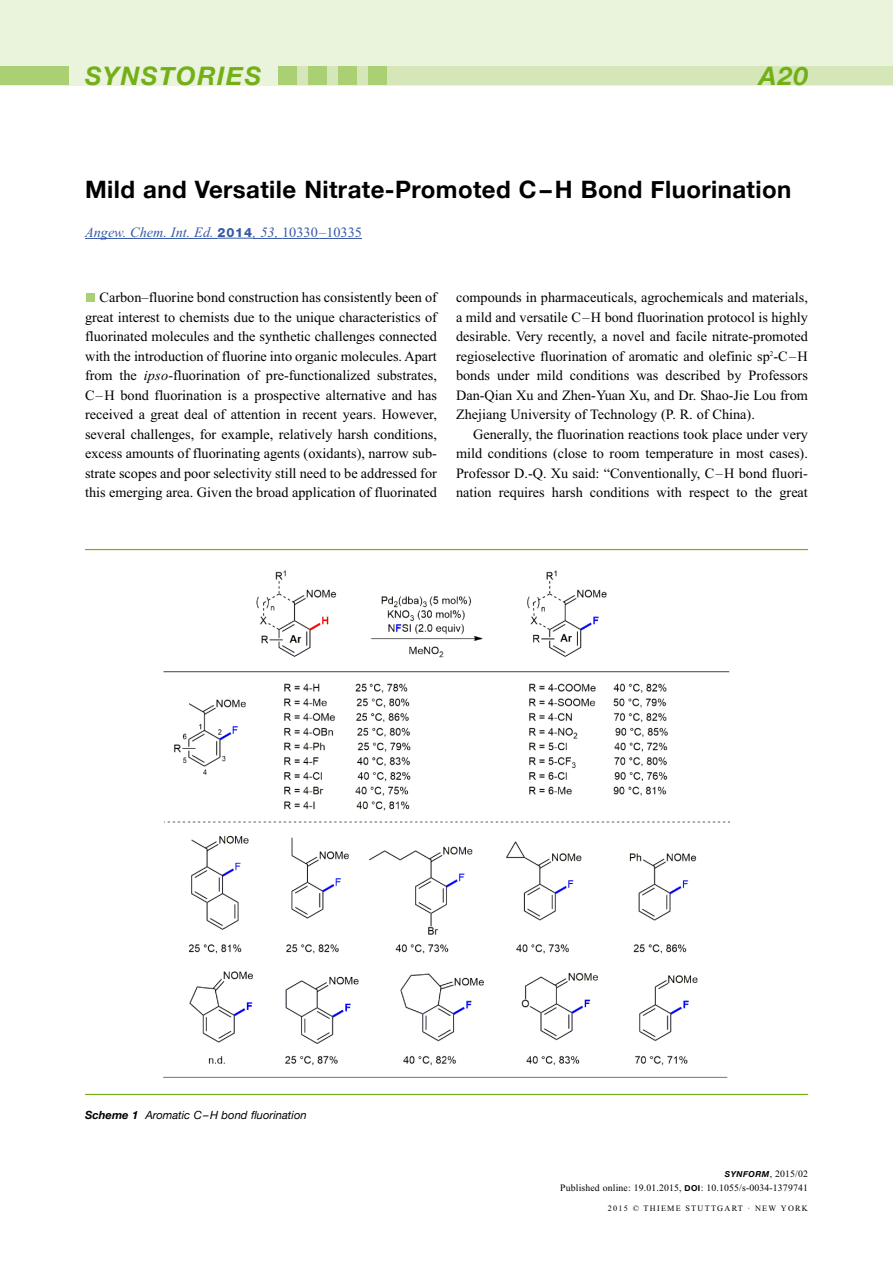
<style>
.page{position:relative;width:893px;height:1263px;background:#fff}
.page>*{position:absolute;margin:0;border:0;box-sizing:border-box;transform-origin:0 0}
.t1{font:italic 700 25.5px "Helvetica Neue";letter-spacing:.055em;color:#73b017}
.t2{font:700 24px "Helvetica Neue";letter-spacing:.015em;color:#000}
.t3{font:14.25px/19.5px "Times";color:#000;text-align:justify}
.t4{font:italic 14.25px "Times";color:#3859a6}
.t5{font:italic 11.25px "Helvetica Neue";color:#000}
.t6{font:9.75px/13.5px "Times";letter-spacing:.015em;color:#000;text-align:right}
.t7{font:8.25px "Times";letter-spacing:.15em;color:#000}
.s1{font-family:"Helvetica Neue";font-weight:800;font-style:normal;font-size:12.75px}
.s2{font-style:normal}
.s3{font-style:italic}
.s4{font-weight:700}
.s5{font-family:"Helvetica Neue";font-weight:700;font-style:italic;font-size:8.25px}
.s6{font-family:"Helvetica Neue";font-weight:700;font-size:8.25px}
</style>
<div class="page">
<div style="left:87px;top:293px;width:8px;height:9px;background:#abd074"></div>
<div style="left:0;top:0;width:893px;height:85px;background:#eaf3dc"></div>
<div style="left:0;top:66px;width:68px;height:19px;background:#abd074"></div>
<div style="left:279px;top:66px;width:614px;height:19px;background:#d5e7b9"></div>
<div style="left:279px;top:66px;width:18px;height:19px;background:#abd074"></div>
<div style="left:308px;top:66px;width:19px;height:19px;background:#abd074"></div>
<div style="left:338px;top:66px;width:19px;height:19px;background:#abd074"></div>
<div style="left:368px;top:66px;width:19px;height:19px;background:#abd074"></div>
<hr style="left:85px;top:238px;width:133px;height:1px;background:#3859a6">
<hr style="left:218px;top:238px;width:35px;height:1px;background:#3859a6">
<svg style="left:253px;top:238px;width:66px;height:1px"></svg>
<hr style="left:319px;top:238px;width:43px;height:1px;background:#3859a6">
<hr style="left:85px;top:1094px;width:723px;height:1px;background:#73b017">
<img style="left:164px;top:570px;width:566px;height:508px">
<hr style="left:85px;top:549px;width:723px;height:1px;background:#73b017">
<h1 class="t1" style="left:85px;top:60px;width:178px">SYNSTORIES</h1>
<h1 class="t1" style="left:759px;top:60px;width:50px">A20</h1>
<h2 class="t2" style="left:85px;top:174px;width:708px">Mild and Versatile Nitrate-Promoted C–H Bond Fluorination</h2>
<p class="t4" style="left:85px;top:223px;width:278px">Angew. Chem. Int. Ed. <span class="s1">2014</span>, 53, <span class="s2">10330–10335</span></p>
<p class="t3" style="left:85px;top:287px;width:353px;text-indent:15px">Carbon–fluorine bond construction has consistently been of great interest to chemists due to the unique characteristics of fluorinated molecules and the synthetic challenges connected with the introduction of fluorine into organic molecules. Apart from the <span class="s3">ipso</span>-fluorination of pre-functionalized substrates, C–H bond fluorination is a prospective alternative and has received a great deal of attention in recent years. However, several challenges, for example, relatively harsh conditions, excess amounts of fluorinating agents (oxidants), narrow sub&shy;strate scopes and poor selectivity still need to be addressed for this emerging area. Given the broad application of fluorinated</p>
<p class="t3" style="left:456px;top:287px;width:353px">compounds in pharmaceuticals, agrochemicals and materials, a mild and versatile C–H bond fluorination protocol is highly desirable. Very recently, a novel and facile nitrate-promoted regioselective fluorination of aromatic and olefinic sp<sup>2</sup>-C–H bonds under mild conditions was described by Professors Dan-Qian Xu and Zhen-Yuan Xu, and Dr. Shao-Jie Lou from Zhejiang University of Technology (P. R. of China).</p>
<p class="t3" style="left:456px;top:424px;width:353px;text-indent:17px">Generally, the fluorination reactions took place under very mild conditions (close to room temperature in most cases).<br>Professor D.-Q. Xu said: “Conventionally, C–H bond fluori&shy;nation requires harsh conditions with respect to the great</p>
<p class="t5" style="left:85px;top:1108px;width:223px"><span class="s4">Scheme 1</span> Aromatic C–H bond fluorination</p>
<p class="t6" style="left:560px;top:1167px;width:249px"><span class="s5">SYNFORM</span>, 2015/02<br>Published online: 19.01.2015, <span class="s6">DOI</span>: 10.1055/s-0034-1379741</p>
<p class="t7" style="left:608px;top:1203px;width:202px">2015 © THIEME STUTTGART · NEW YORK</p>
</div>
